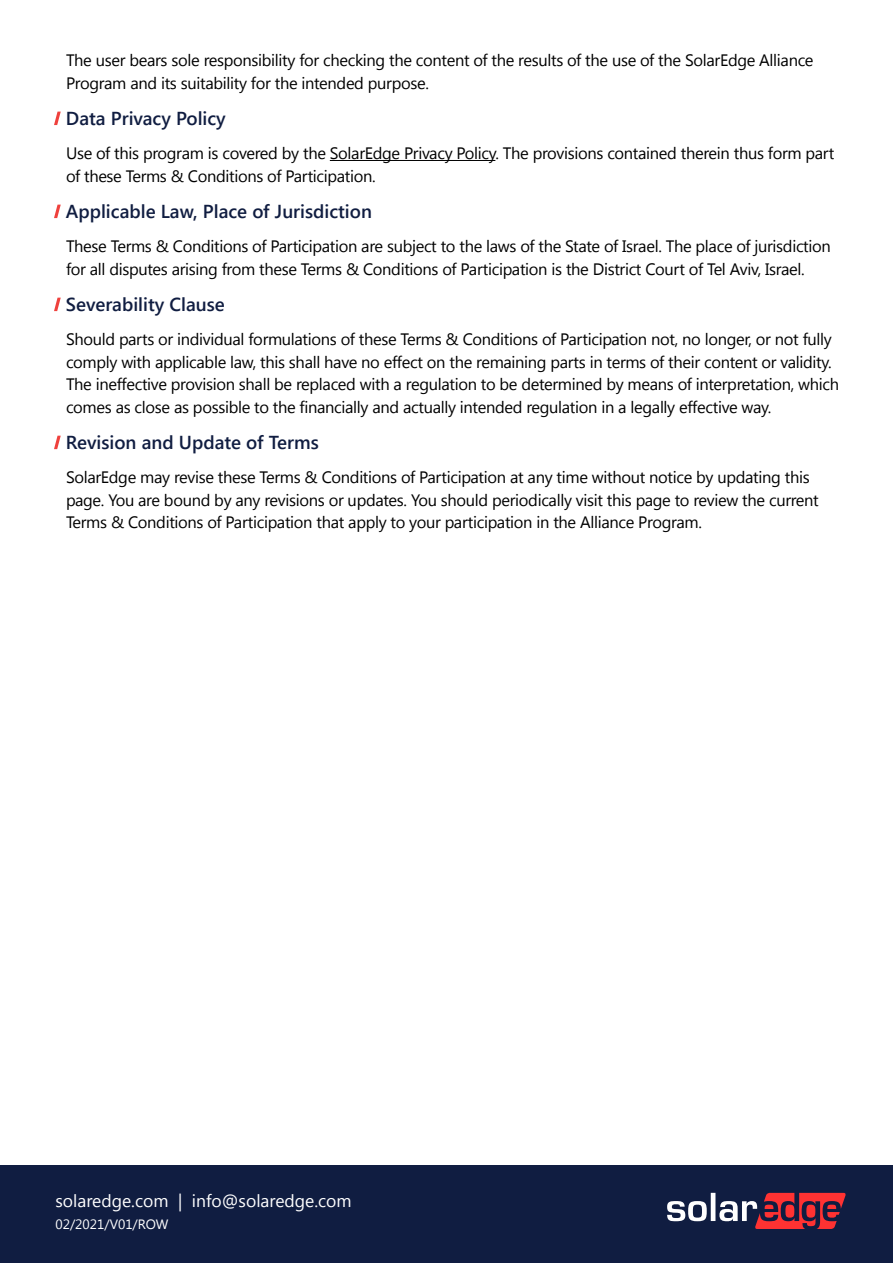
<style>
.page{position:relative;width:893px;height:1263px;background:#fff}
.page>*{position:absolute;margin:0;border:0;box-sizing:border-box;transform-origin:0 0}
.t1{font:600 18.75px "Segoe UI";color:#101d41}
.t2{font:17.55px "Segoe UI";color:#fff}
.t3{font:16.5px/22.5px "Segoe UI";letter-spacing:-.02em;color:#000}
.t4{font:13.5px "Segoe UI";color:#fff}
</style>
<div class="page">
<hr style="left:330px;top:160px;width:165px;height:1px;background:#000">
<svg style="left:54px;top:112px;width:7px;height:13px"></svg>
<svg style="left:54px;top:205px;width:7px;height:13px"></svg>
<svg style="left:54px;top:298px;width:7px;height:13px"></svg>
<svg style="left:54px;top:436px;width:7px;height:13px"></svg>
<div style="left:0;top:1165px;width:893px;height:98px;background:#101d41"></div>
<svg style="left:667px;top:1193px;width:179px;height:36px"></svg>
<p class="t3" style="left:66px;top:48px;width:749px">The user bears sole responsibility for checking the content of the results of the use of the SolarEdge Alliance<br>Program and its suitability for the intended purpose.</p>
<p class="t1" style="left:66px;top:103px;width:161px">Data Privacy Policy</p>
<p class="t3" style="left:66px;top:141px;width:770px">Use of this program is covered by the SolarEdge Privacy Policy. The provisions contained therein thus form part of these Terms &amp; Conditions of Participation.</p>
<p class="t1" style="left:66px;top:196px;width:308px">Applicable Law, Place of Jurisdiction</p>
<p class="t3" style="left:66px;top:234px;width:766px">These Terms &amp; Conditions of Participation are subject to the laws of the State of Israel. The place of jurisdiction for all disputes arising from these Terms &amp; Conditions of Participation is the District Court of Tel Aviv, Israel.</p>
<p class="t1" style="left:66px;top:289px;width:160px">Severability Clause</p>
<p class="t3" style="left:66px;top:327px;width:775px">Should parts or individual formulations of these Terms &amp; Conditions of Participation not, no longer, or not fully comply with applicable law, this shall have no effect on the remaining parts in terms of their content or validity.<br>The ineffective provision shall be replaced with a regulation to be determined by means of interpretation, which comes as close as possible to the financially and actually intended regulation in a legally effective way.</p>
<p class="t1" style="left:66px;top:427px;width:254px">Revision and Update of Terms</p>
<p class="t3" style="left:66px;top:465px;width:754px">SolarEdge may revise these Terms &amp; Conditions of Participation at any time without notice by updating this page. You are bound by any revisions or updates. You should periodically visit this page to review the current<br>Terms &amp; Conditions of Participation that apply to your participation in the Alliance Program.</p>
<p class="t2" style="left:55px;top:1188px;width:115px">solaredge.com</p>
<p class="t4" style="left:55px;top:1215px;width:115px">02/2021/V01/ROW</p>
<p class="t2" style="left:178px;top:1188px;width:6px">|</p>
<p class="t2" style="left:192px;top:1188px;width:161px">info@solaredge.com</p>
</div>
